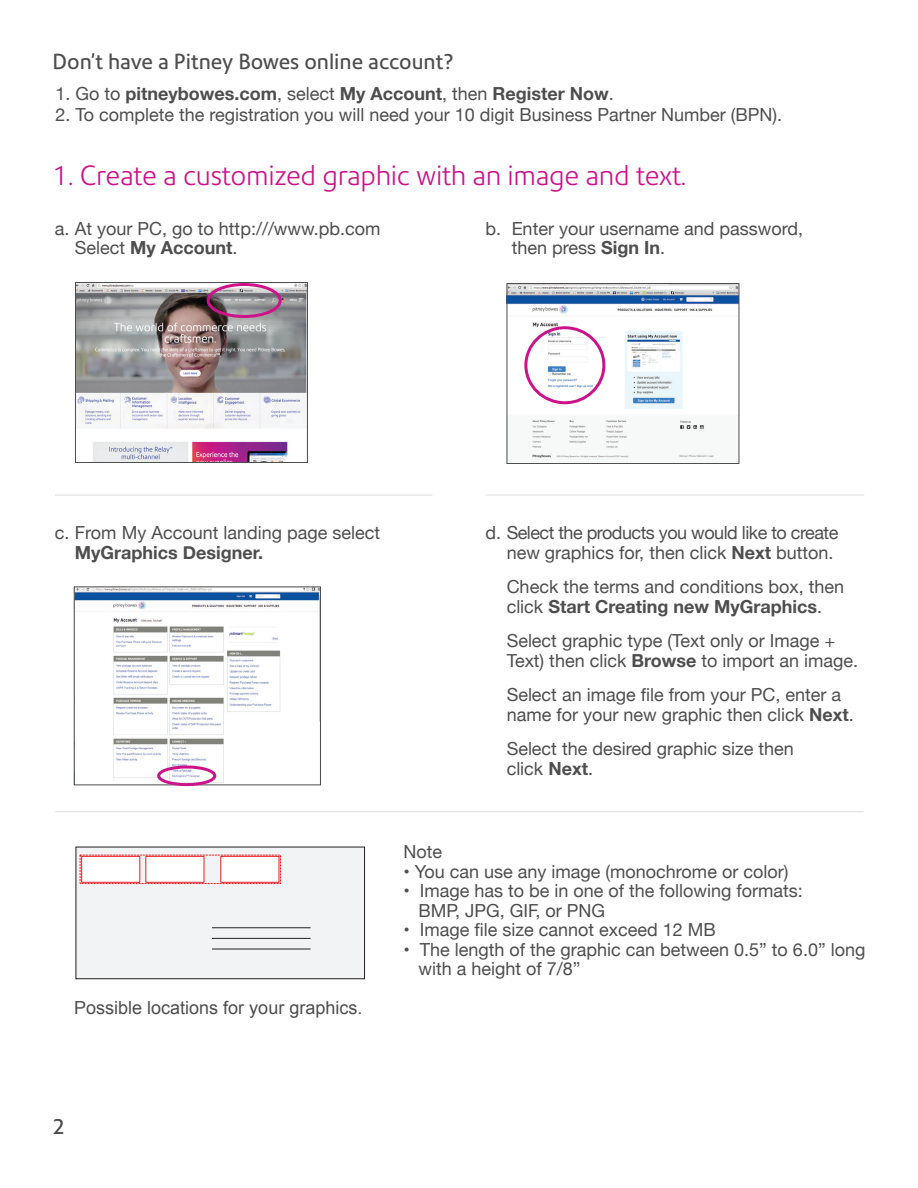
<style>
.page{position:relative;width:918px;height:1188px;background:#fff}
.page>*{position:absolute;margin:0;border:0;box-sizing:border-box;transform-origin:0 0}
.t1{font:300 27px "Precision Sans";letter-spacing:-.01em;color:#cc1389}
.t2{font:21px "Precision Sans";color:#4d4e4d}
.t3{font:18px/19.5px "Helvetica Neue";color:#4d4e4d}
.t4{font:18px/19.5px "Helvetica Neue";letter-spacing:-.03em;color:#4d4e4d;text-align:right}
.t5{font:700 18px "Helvetica Neue";color:#4d4e4d}
.t6{font:18px "Arial";color:#4d4e4d}
.s1{font-weight:400}
.s2{font-weight:700}
</style>
<div class="page">
<img style="left:76px;top:589px;width:243px;height:194px">
<div style="left:74px;top:587px;width:247px;height:198px;border:1px solid #4d4e4d"></div>
<div style="left:157px;top:766px;width:59px;height:20px;border:3px solid #cc1389;border-radius:50%"></div>
<div style="left:76px;top:847px;width:289px;height:132px;background:#f2f3f4;border:1px solid #231f20"></div>
<div style="left:220px;top:856px;width:59px;height:27px;background:#fff"></div>
<div style="left:146px;top:856px;width:58px;height:27px;background:#fff"></div>
<div style="left:81px;top:856px;width:59px;height:27px;background:#fff"></div>
<div style="left:80px;top:855px;width:201px;height:29px;border:1px dashed #ee1d23"></div>
<hr style="left:212px;top:927px;width:99px;height:1px;background:#231f20">
<hr style="left:212px;top:938px;width:99px;height:1px;background:#231f20">
<hr style="left:212px;top:949px;width:99px;height:1px;background:#231f20">
<hr style="left:55px;top:495px;width:377px;height:1px;background:#e1e1e1">
<hr style="left:486px;top:494px;width:378px;height:2px;background:#e1e1e1">
<hr style="left:55px;top:811px;width:808px;height:1px;background:#e1e1e1">
<img style="left:77px;top:284px;width:229px;height:177px">
<div style="left:75px;top:282px;width:233px;height:181px;border:1px solid #4d4e4d"></div>
<div style="left:207px;top:283px;width:75px;height:35px;border:3px solid #cc1389;border-radius:50%"></div>
<img style="left:509px;top:285px;width:228px;height:175px">
<div style="left:507px;top:283px;width:232px;height:181px;border:1px solid #4d4e4d"></div>
<div style="left:524px;top:326px;width:81px;height:78px;border:3px solid #cc1389;border-radius:50%"></div>
<p class="t2" style="left:52px;top:49px;width:402px">Don’t have a Pitney Bowes online account?</p>
<p class="t5" style="left:55px;top:79px;width:560px"><span class="s1">1. Go to</span> pitneybowes.com<span class="s1">, select</span> My Account<span class="s1">, then</span> Register Now<span class="s1">.</span></p>
<p class="t3" style="left:55px;top:106px;width:728px">2. To complete the registration you will need your 10 digit Business Partner Number (BPN).</p>
<h1 class="t1" style="left:52px;top:159px;width:635px">1. Create a customized graphic with an image and text.</h1>
<p class="t3" style="left:75px;top:220px;width:307px;text-indent:-20px">a. At your PC, go to http:///www.pb.com<br>Select <span class="s2">My Account</span>.</p>
<p class="t3" style="left:512px;top:220px;width:293px">Enter your username and password, then press <span class="s2">Sign In</span>.</p>
<p class="t3" style="left:485px;top:220px;width:17px">b.</p>
<p class="t3" style="left:55px;top:524px;width:327px">c. From My Account landing page select</p>
<p class="t5" style="left:75px;top:538px;width:190px">MyGraphics Designer.</p>
<p class="t4" style="left:485px;top:524px;width:354px">d. Select the products you would like to create new graphics for, then click <span class="s2">Next</span> button.</p>
<p class="t3" style="left:507px;top:578px;width:339px">Check the terms and conditions box, then click <span class="s2">Start Creating new MyGraphics</span>.</p>
<p class="t3" style="left:507px;top:632px;width:353px">Select graphic type (Text only or Image +<br>Text) then click <span class="s2">Browse</span> to import an image.</p>
<p class="t3" style="left:507px;top:686px;width:349px">Select an image file from your PC, enter a name for your new graphic then click <span class="s2">Next</span>.</p>
<p class="t3" style="left:507px;top:740px;width:289px">Select the desired graphic size then click <span class="s2">Next</span>.</p>
<p class="t6" style="left:74px;top:996px;width:290px">Possible locations for your graphics.</p>
<p class="t3" style="left:404px;top:843px;width:40px">Note</p>
<p class="t3" style="left:404px;top:862px;width:386px">• You can use any image (monochrome or color)</p>
<p class="t3" style="left:419px;top:882px;width:386px;text-indent:-15px">• Image has to be in one of the following formats:<br>BMP, JPG, GIF, or PNG</p>
<p class="t3" style="left:404px;top:921px;width:314px">• Image file size cannot exceed 12 MB</p>
<p class="t3" style="left:419px;top:940px;width:448px;text-indent:-15px">• The length of the graphic can between 0.5” to 6.0” long with a height of 7/8”</p>
<p class="t2" style="left:52px;top:1114px;width:14px">2</p>
</div>
